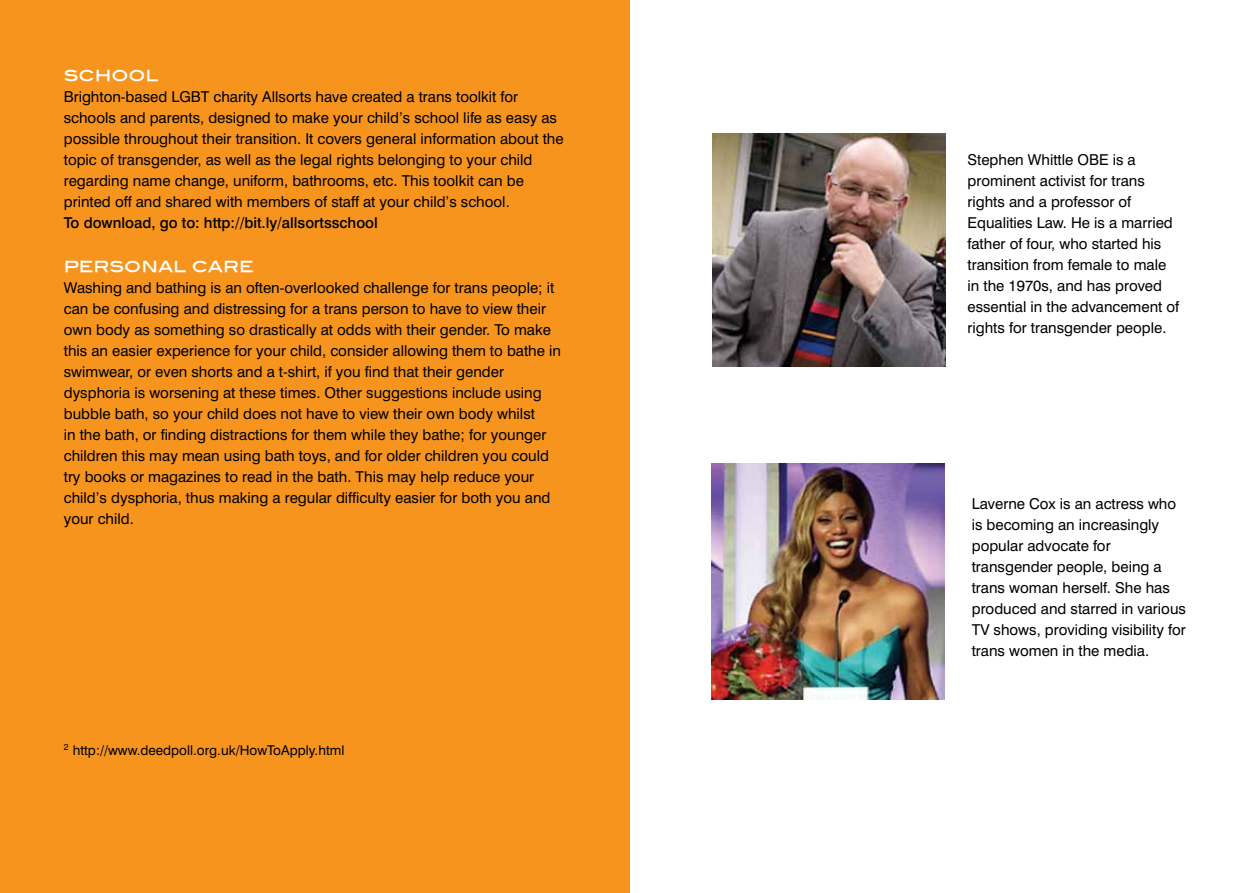
<style>
.page{position:relative;width:1259px;height:893px;background:#fff}
.page>*{position:absolute;margin:0;border:0;box-sizing:border-box;transform-origin:0 0}
.t1{font:18px "Blair Md ITCTT Medium";color:#fff}
.t2{font:15px/21px "Swiss 721 BT";color:#000}
.t3{font:500 15px "Swiss 721 BT";color:#000}
.t4{font:13.5px "Swiss 721 BT";color:#000}
</style>
<div class="page">
<div style="left:0;top:0;width:629px;height:893px;background:#f7941e"></div>
<img style="left:712px;top:133px;width:233px;height:233px">
<img style="left:711px;top:464px;width:233px;height:236px">
<p class="t1" style="left:64px;top:60px;width:96px">SCHOOL</p>
<p class="t2" style="left:64px;top:86px;width:501px">Brighton-based LGBT charity Allsorts have created a trans toolkit for schools and parents, designed to make your child’s school life as easy as possible throughout their transition. It covers general information about the topic of transgender, as well as the legal rights belonging to your child regarding name change, uniform, bathrooms, etc. This toolkit can be printed off and shared with members of staff at your child’s school.</p>
<p class="t3" style="left:64px;top:214px;width:315px">To download, go to: http://bit.ly/allsortsschool</p>
<p class="t1" style="left:64px;top:250px;width:192px">PERSONAL CARE</p>
<p class="t2" style="left:64px;top:277px;width:499px">Washing and bathing is an often-overlooked challenge for trans people; it can be confusing and distressing for a trans person to have to view their own body as something so drastically at odds with their gender. To make this an easier experience for your child, consider allowing them to bathe in swimwear, or even shorts and a t-shirt, if you find that their gender dysphoria is worsening at these times. Other suggestions include using bubble bath, so your child does not have to view their own body whilst<br>in the bath, or finding distractions for them while they bathe; for younger children this may mean using bath toys, and for older children you could try books or magazines to read in the bath. This may help reduce your child’s dysphoria, thus making a regular difficulty easier for both you and your child.</p>
<p class="t4" style="left:64px;top:742px;width:282px"><sup>2</sup> http://www.deedpoll.org.uk/HowToApply.html</p>
<p class="t2" style="left:967px;top:149px;width:213px">Stephen Whittle OBE is a prominent activist for trans rights and a professor of<br>Equalities Law. He is a married father of four, who started his transition from female to male in the 1970s, and has proved essential in the advancement of rights for transgender people.</p>
<p class="t2" style="left:971px;top:493px;width:216px">Laverne Cox is an actress who is becoming an increasingly popular advocate for transgender people, being a trans woman herself. She has produced and starred in various<br>TV shows, providing visibility for trans women in the media.</p>
</div>
